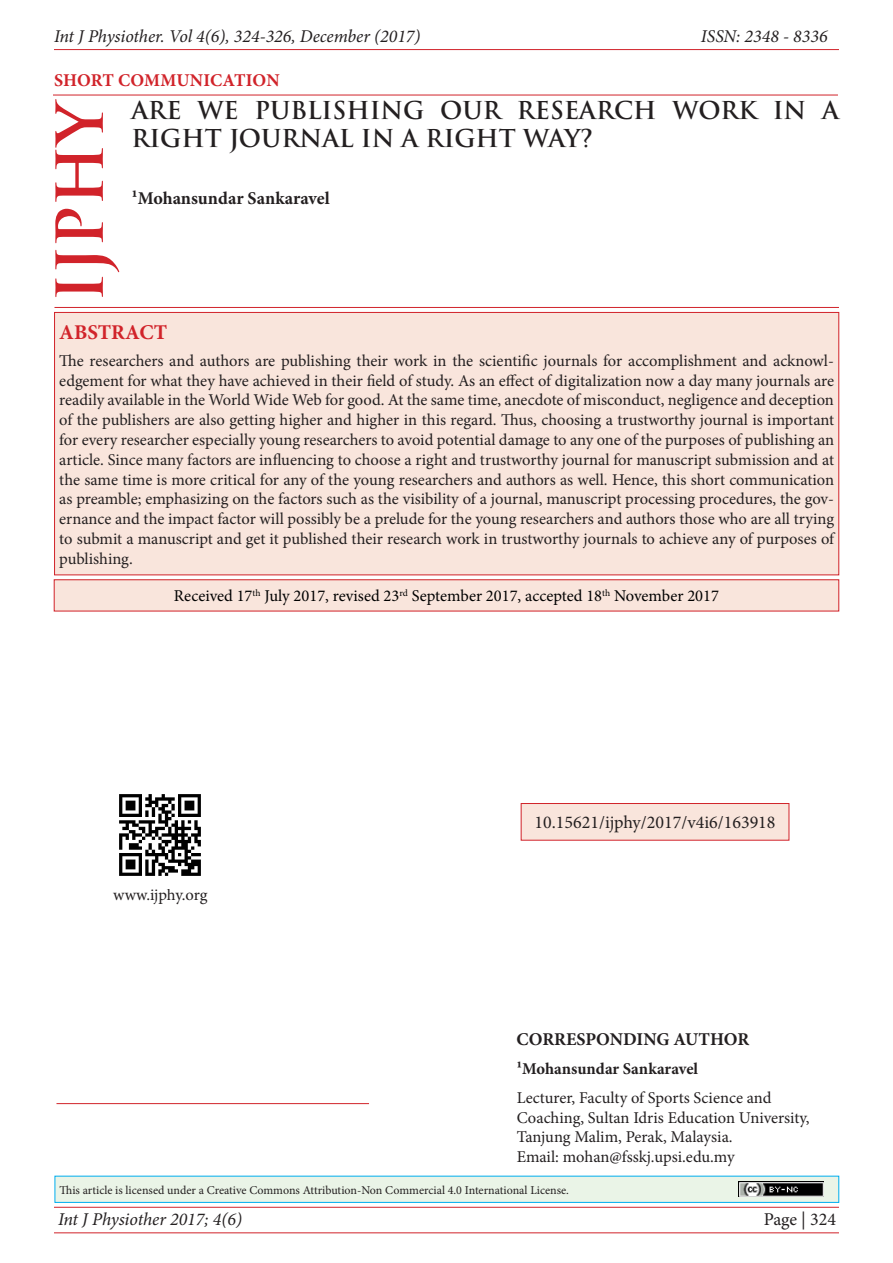
<style>
.page{position:relative;width:893px;height:1263px;background:#fff}
.page>*{position:absolute;margin:0;border:0;box-sizing:border-box;transform-origin:0 0}
.t1{font:700 63px "Trajan Pro";color:#d1232a}
.t2{font:700 24px/28.8px "Trajan Pro";color:#231f20}
.t3{font:700 21px "Minion Pro";color:#d1232a}
.t4{font:italic 18px "Minion Pro";color:#231f20}
.t5{font:700 18px "Minion Pro";color:#231f20}
.t6{font:18px "Minion Pro";color:#231f20}
.t7{font:700 18px "Minion Pro";color:#d1232a}
.t8{font:16.5px/19.8px "Minion Pro";color:#231f20;text-align:justify}
.t9{font:16.5px "Minion Pro";color:#000}
.t10{font:700 16.5px "Minion Pro";color:#231f20}
.t11{font:12px "Minion Pro";color:#231f20}
</style>
<div class="page">
<hr style="left:54px;top:49px;width:785px;height:1px;background:#d1232a">
<hr style="left:54px;top:1207px;width:785px;height:1px;background:#d1232a">
<hr style="left:54px;top:1232px;width:785px;height:1px;background:#d1232a">
<hr style="left:53px;top:95px;width:785px;height:1px;background:#d1232a">
<hr style="left:54px;top:307px;width:785px;height:1px;background:#d1232a">
<div style="left:55px;top:312px;width:784px;height:263px;background:#f9e5dc"></div>
<div style="left:54px;top:312px;width:785px;height:263px;border:1px solid #d1232a"></div>
<div style="left:54px;top:580px;width:785px;height:31px;background:#f9e5dc"></div>
<div style="left:521px;top:803px;width:268px;height:37px;background:#f9e5dc"></div>
<div style="left:521px;top:803px;width:268px;height:37px;border:1px solid #d1232a"></div>
<hr style="left:56px;top:1103px;width:313px;height:1px;background:#d1232a">
<img style="left:119px;top:794px;width:82px;height:82px">
<div style="left:55px;top:1176px;width:784px;height:26px;background:#eaf4e7"></div>
<img style="left:738px;top:1182px;width:85px;height:15px">
<p class="t4" style="left:54px;top:24px;width:368px">Int J Physiother. Vol 4(6), 324-326, December (2017)</p>
<p class="t4" style="left:701px;top:24px;width:128px">ISSN: 2348 - 8336</p>
<p class="t7" style="left:54px;top:67px;width:227px">SHORT COMMUNICATION</p>
<p class="t1" style="left:41px;top:302px;width:207px;rotate:-90deg">IJPHY</p>
<p class="t3" style="left:59px;top:317px;width:109px">ABSTRACT</p>
<p class="t8" style="left:59px;top:351px;width:776px">The researchers and authors are publishing their work in the scientific journals for accomplishment and acknowl&shy;edgement for what they have achieved in their field of study. As an effect of digitalization now a day many journals are readily available in the World Wide Web for good. At the same time, anecdote of misconduct, negligence and deception of the publishers are also getting higher and higher in this regard. Thus, choosing a trustworthy journal is important for every researcher especially young researchers to avoid potential damage to any one of the purposes of publishing an article. Since many factors are influencing to choose a right and trustworthy journal for manuscript submission and at the same time is more critical for any of the young researchers and authors as well. Hence, this short communication as preamble; emphasizing on the factors such as the visibility of a journal, manuscript processing procedures, the gov&shy;ernance and the impact factor will possibly be a prelude for the young researchers and authors those who are all trying to submit a manuscript and get it published their research work in trustworthy journals to achieve any of purposes of publishing.</p>
<p class="t9" style="left:174px;top:585px;width:546px">Received 17<sup>th</sup> July 2017, revised 23<sup>rd</sup> September 2017, accepted 18<sup>th</sup> November 2017</p>
<p class="t2" style="left:131px;top:96px;width:709px">ARE WE PUBLISHING OUR RESEARCH WORK IN A<br>RIGHT JOURNAL IN A RIGHT WAY?</p>
<p class="t5" style="left:131px;top:185px;width:200px">¹Mohansundar Sankaravel</p>
<p class="t8" style="left:113px;top:885px;width:96px">www.ijphy.org</p>
<p class="t6" style="left:534px;top:810px;width:243px">10.15621/ijphy/2017/v4i6/163918</p>
<p class="t5" style="left:516px;top:1027px;width:234px">CORRESPONDING AUTHOR</p>
<p class="t10" style="left:516px;top:1057px;width:183px">¹Mohansundar Sankaravel</p>
<p class="t8" style="left:517px;top:1088px;width:256px">Lecturer, Faculty of Sports Science and</p>
<p class="t8" style="left:517px;top:1107px;width:294px">Coaching, Sultan Idris Education University,<br>Tanjung Malim, Perak, Malaysia.</p>
<p class="t8" style="left:517px;top:1147px;width:219px">Email: mohan@fsskj.upsi.edu.my</p>
<p class="t11" style="left:60px;top:1182px;width:511px">This article is licensed under a Creative Commons Attribution-Non Commercial 4.0 International License.</p>
<p class="t4" style="left:58px;top:1207px;width:185px">Int J Physiother 2017; 4(6)</p>
<p class="t6" style="left:764px;top:1207px;width:74px">Page | 324</p>
</div>
